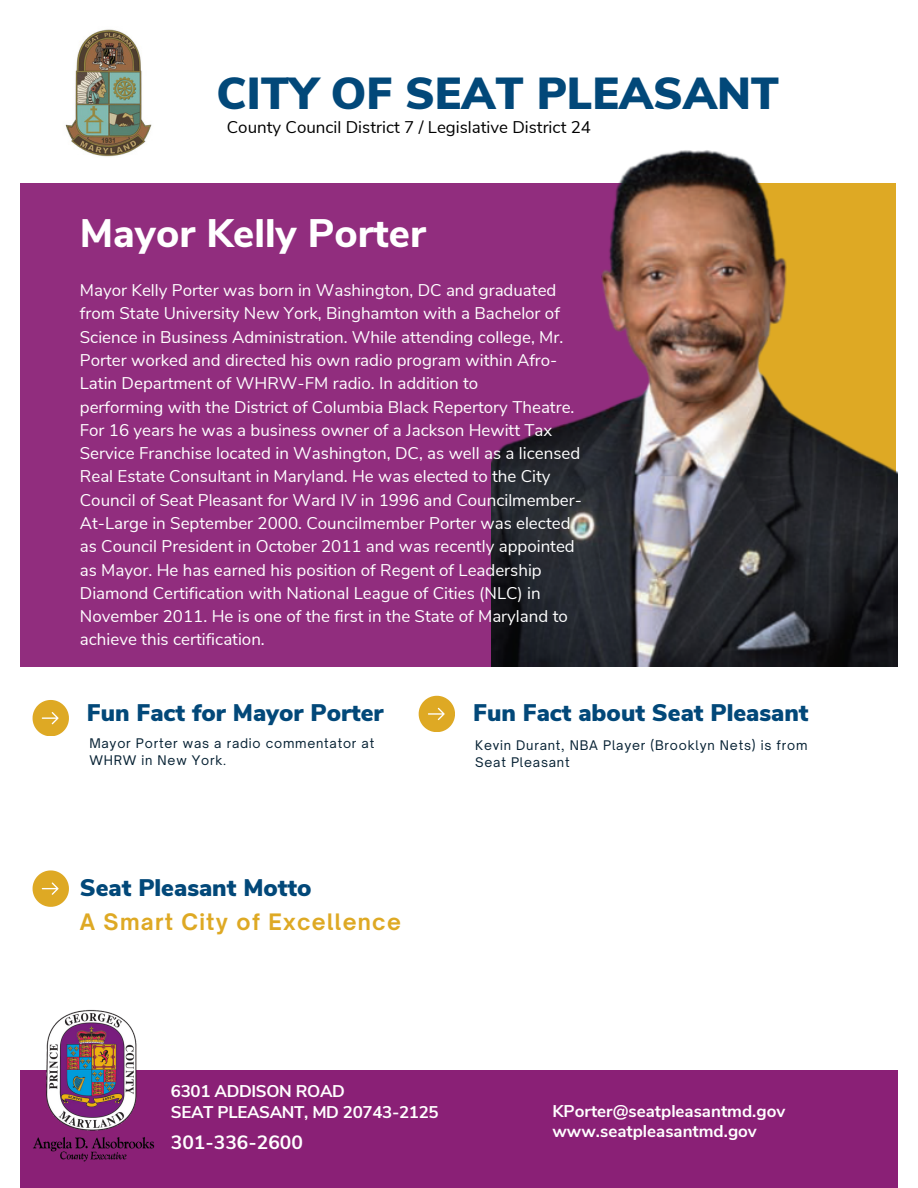
<style>
.page{position:relative;width:918px;height:1188px;background:#fff}
.page>*{position:absolute;margin:0;border:0;box-sizing:border-box;transform-origin:0 0}
.t1{font:900 44.7px "Nunito Sans";color:#024879}
.t2{font:800 39.75px "Nunito Sans";color:#fff}
.t3{font:900 24px "Nunito Sans";color:#024879}
.t4{font:700 21.75px "Open Sauce One";letter-spacing:.06em;color:#dea924}
.t5{font:700 19.2px "Nunito Sans";color:#fff}
.t6{font:16.95px/23.2px "Nunito Sans";color:#fff}
.t7{font:700 16.95px "Nunito Sans";color:#fff}
.t8{font:16.95px "Nunito Sans";color:#000}
.t9{font:700 16.95px "Nunito Sans";letter-spacing:-.02em;color:#fff}
.t10{font:12.75px/17px "Open Sauce One";letter-spacing:.06em;color:#062133}
</style>
<div class="page">
<div style="left:20px;top:183px;width:659px;height:484px;background:#912d7e"></div>
<img style="left:491px;top:150px;width:407px;height:516px">
<div style="left:20px;top:1070px;width:878px;height:118px;background:#8a2076"></div>
<svg style="left:33px;top:700px;width:36px;height:36px"></svg>
<svg style="left:419px;top:696px;width:36px;height:36px"></svg>
<img style="left:33px;top:1010px;width:122px;height:152px">
<svg style="left:33px;top:870px;width:36px;height:36px"></svg>
<img style="left:65px;top:29px;width:87px;height:128px">
<p class="t1" style="left:216px;top:64px;width:564px">CITY OF SEAT PLEASANT</p>
<p class="t8" style="left:227px;top:116px;width:366px">County Council District 7 / Legislative District 24</p>
<p class="t2" style="left:80px;top:207px;width:348px">Mayor Kelly Porter</p>
<p class="t6" style="left:80px;top:279px;width:485px">Mayor Kelly Porter was born in Washington, DC and graduated from State University New York, Binghamton with a Bachelor of Science in Business Administration. While attending college, Mr.<br>Porter worked and directed his own radio program within Afro-Latin Department of WHRW-FM radio. In addition to</p>
<p class="t6" style="left:80px;top:395px;width:504px">performing with the District of Columbia Black Repertory Theatre.<br>For 16 years he was a business owner of a Jackson Hewitt Tax Service Franchise located in Washington, DC, as well as a licensed Real Estate Consultant in Maryland. He was elected to the City Council of Seat Pleasant for Ward IV in 1996 and Councilmember-</p>
<p class="t6" style="left:80px;top:512px;width:496px">At-Large in September 2000. Councilmember Porter was elected as Council President in October 2011 and was recently appointed as Mayor. He has earned his position of Regent of Leadership Diamond Certification with National League of Cities (NLC) in November 2011. He is one of the first in the State of Maryland to</p>
<p class="t6" style="left:80px;top:628px;width:187px">achieve this certification.</p>
<p class="t3" style="left:87px;top:697px;width:298px">Fun Fact for Mayor Porter</p>
<p class="t10" style="left:89px;top:734px;width:286px">Mayor Porter was a radio commentator at<br>WHRW in New York.</p>
<p class="t3" style="left:80px;top:872px;width:233px">Seat Pleasant Motto</p>
<p class="t4" style="left:80px;top:908px;width:323px">A Smart City of Excellence</p>
<p class="t3" style="left:473px;top:697px;width:337px">Fun Fact about Seat Pleasant</p>
<p class="t10" style="left:475px;top:737px;width:334px">Kevin Durant, NBA Player (Brooklyn Nets) is from<br>Seat Pleasant</p>
<p class="t9" style="left:171px;top:1080px;width:176px">6301 ADDISON ROAD</p>
<p class="t9" style="left:171px;top:1100px;width:269px">SEAT PLEASANT, MD 20743-2125</p>
<p class="t5" style="left:171px;top:1130px;width:133px">301-336-2600</p>
<p class="t7" style="left:552px;top:1100px;width:234px">KPorter@seatpleasantmd.gov</p>
<p class="t7" style="left:552px;top:1120px;width:206px">www.seatpleasantmd.gov</p>
</div>
